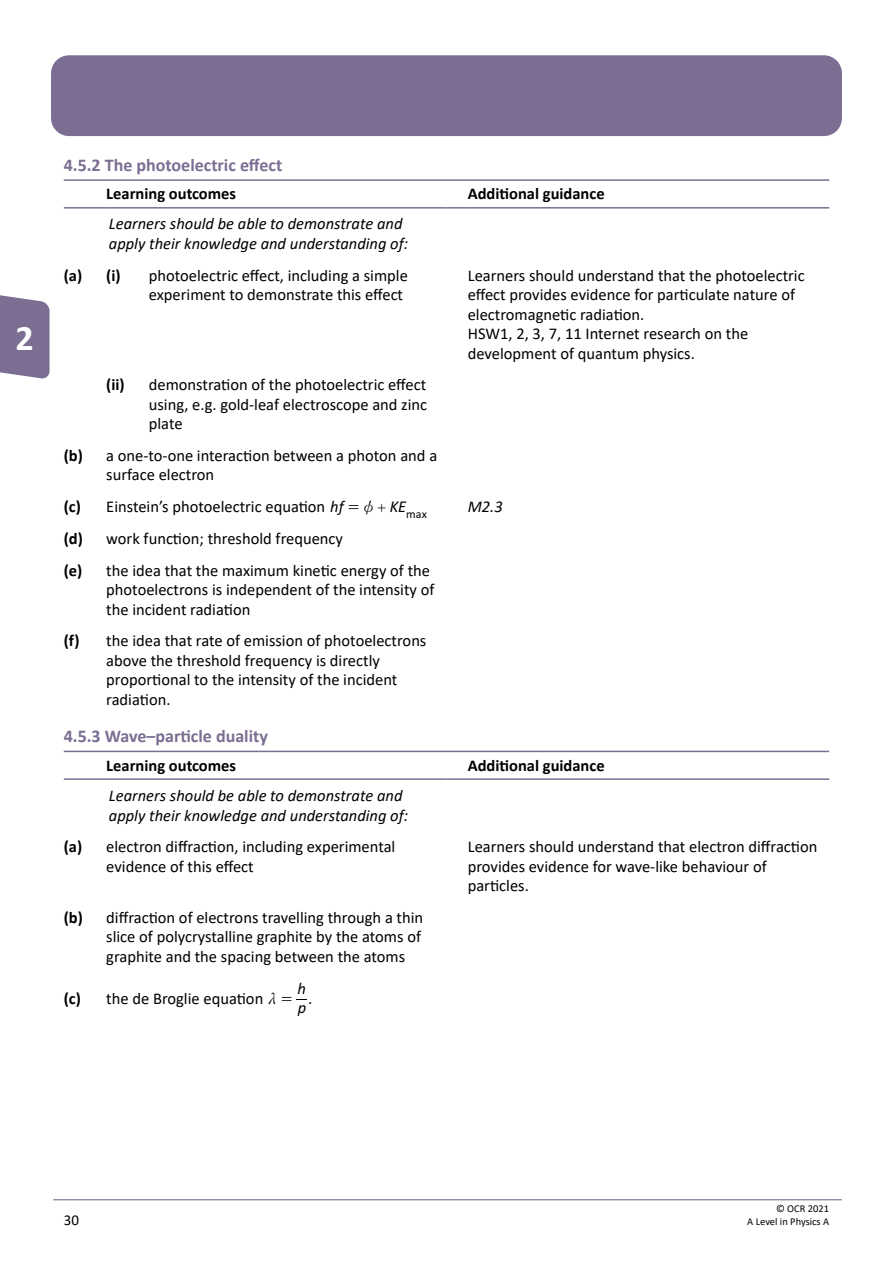
<style>
.page{position:relative;width:893px;height:1263px;background:#fff}
.page>*{position:absolute;margin:0;border:0;box-sizing:border-box;transform-origin:0 0}
.t1{font:700 36px "Calibri";color:#fff}
.Heading3{font:700 18px "Calibri";color:#7b6e92}
.BodyText{font:16.5px/19.5px "Calibri";color:#000}
.BodyText-2{font:italic 16.5px/19.8px "Calibri";color:#000}
.BodyText-3{font:700 16.5px "Calibri";color:#000}
.t2{font:16.5px "Calibri Italic 35";color:#000}
.t3{font:15px "Calibri";color:#000}
.t4{font:12px "Calibri 16";color:#000}
.t5{font:10.5px "Calibri";color:#000}
.s1{font-weight:700}
.s2{font-family:"Calibri Italic 34"}
.s3{font-family:"MM Times Roman"}
.s4{font-family:"M Ma Greek";font-style:italic;font-size:15px}
.s5{font-family:"MM Times Roman";font-size:13.5px}
</style>
<div class="page">
<hr style="left:53px;top:1199px;width:789px;height:1px;background:#7b6e92">
<div style="left:51px;top:55px;width:791px;height:81px;background:#7b6e92;border-radius:18px"></div>
<svg style="left:0;top:295px;width:50px;height:84px;background:#877c9c"></svg>
<hr style="left:64px;top:179px;width:765px;height:2px;background:#7b6e92">
<hr style="left:64px;top:751px;width:765px;height:1px;background:#7b6e92">
<hr style="left:64px;top:207px;width:42px;height:2px;background:#7b6e92">
<hr style="left:106px;top:207px;width:340px;height:2px;background:#7b6e92">
<hr style="left:446px;top:207px;width:22px;height:2px;background:#7b6e92">
<hr style="left:468px;top:207px;width:361px;height:2px;background:#7b6e92">
<hr style="left:64px;top:778px;width:42px;height:2px;background:#7b6e92">
<hr style="left:106px;top:778px;width:340px;height:2px;background:#7b6e92">
<hr style="left:446px;top:778px;width:22px;height:2px;background:#7b6e92">
<hr style="left:468px;top:778px;width:361px;height:2px;background:#7b6e92">
<h1 class="t1" style="left:16px;top:312px;width:20px">2</h1>
<h2 class="Heading3" style="left:64px;top:152px;width:220px">4.5.2 The photoelectric effect</h2>
<p class="BodyText-3" style="left:106px;top:182px;width:131px">Learning outcomes</p>
<p class="BodyText-3" style="left:468px;top:182px;width:138px">Additional guidance</p>
<p class="BodyText-2" style="left:109px;top:213px;width:301px">Learners should be able to demonstrate and apply their knowledge and understanding of:</p>
<p class="BodyText-3" style="left:64px;top:264px;width:20px">(a)</p>
<p class="BodyText" style="left:106px;top:265px;width:303px;text-align:right"><span class="s1">(i)</span> photoelectric effect, including a simple experiment to demonstrate this effect</p>
<p class="BodyText" style="left:468px;top:265px;width:338px">Learners should understand that the photoelectric effect provides evidence for particulate nature of electromagnetic radiation.</p>
<p class="BodyText" style="left:468px;top:324px;width:282px">HSW1, 2, 3, 7, 11 Internet research on the development of quantum physics.</p>
<p class="BodyText" style="left:149px;top:375px;width:280px;text-align:justify;text-indent:-43px"><span class="s1">(ii)</span> demonstration of the photoelectric effect using, e.g. gold-leaf electroscope and zinc plate</p>
<p class="BodyText-3" style="left:64px;top:444px;width:21px">(b)</p>
<p class="BodyText" style="left:106px;top:445px;width:332px">a one-to-one interaction between a photon and a surface electron</p>
<p class="BodyText-3" style="left:64px;top:495px;width:19px">(c)</p>
<p class="BodyText" style="left:106px;top:497px;width:281px">Einstein’s photoelectric equation <span class="s2">hf</span> <span class="s3">=</span> <span class="s4">z</span> <span class="s5">+</span></p>
<p class="t4" style="left:390px;top:506px;width:39px"><sup>KE</sup>max</p>
<p class="BodyText-2" style="left:468px;top:496px;width:36px">M2.3</p>
<p class="BodyText-3" style="left:64px;top:527px;width:21px">(d)</p>
<p class="BodyText" style="left:106px;top:528px;width:238px">work function; threshold frequency</p>
<p class="BodyText-3" style="left:64px;top:558px;width:20px">(e)</p>
<p class="BodyText" style="left:106px;top:560px;width:330px">the idea that the maximum kinetic energy of the photoelectrons is independent of the intensity of the incident radiation</p>
<p class="BodyText-3" style="left:64px;top:629px;width:17px">(f)</p>
<p class="BodyText" style="left:106px;top:630px;width:322px">the idea that rate of emission of photoelectrons above the threshold frequency is directly proportional to the intensity of the incident radiation.</p>
<h2 class="Heading3" style="left:64px;top:723px;width:206px">4.5.3 Wave–particle duality</h2>
<p class="BodyText-3" style="left:106px;top:753px;width:131px">Learning outcomes</p>
<p class="BodyText-3" style="left:468px;top:753px;width:138px">Additional guidance</p>
<p class="BodyText-2" style="left:109px;top:785px;width:301px">Learners should be able to demonstrate and apply their knowledge and understanding of:</p>
<p class="BodyText-3" style="left:64px;top:835px;width:20px">(a)</p>
<p class="BodyText" style="left:106px;top:836px;width:291px">electron diffraction, including experimental evidence of this effect</p>
<p class="BodyText" style="left:468px;top:836px;width:351px">Learners should understand that electron diffraction provides evidence for wave-like behaviour of particles.</p>
<p class="BodyText-3" style="left:64px;top:905px;width:21px">(b)</p>
<p class="BodyText" style="left:106px;top:907px;width:318px">diffraction of electrons travelling through a thin slice of polycrystalline graphite by the atoms of graphite and the spacing between the atoms</p>
<p class="BodyText-3" style="left:64px;top:987px;width:19px">(c)</p>
<p class="BodyText" style="left:106px;top:988px;width:187px">the de Broglie equation <span class="s4">m</span> <span class="s3">=</span></p>
<p class="t2" style="left:298px;top:995px;width:10px">p</p>
<p class="t2" style="left:298px;top:977px;width:10px">h</p>
<p class="BodyText-2" style="left:309px;top:988px;width:6px">.</p>
<p class="t5" style="left:776px;top:1201px;width:55px">© OCR 2021</p>
<p class="t3" style="left:64px;top:1209px;width:17px">30</p>
<p class="t5" style="left:747px;top:1214px;width:83px">A Level in Physics A</p>
</div>
